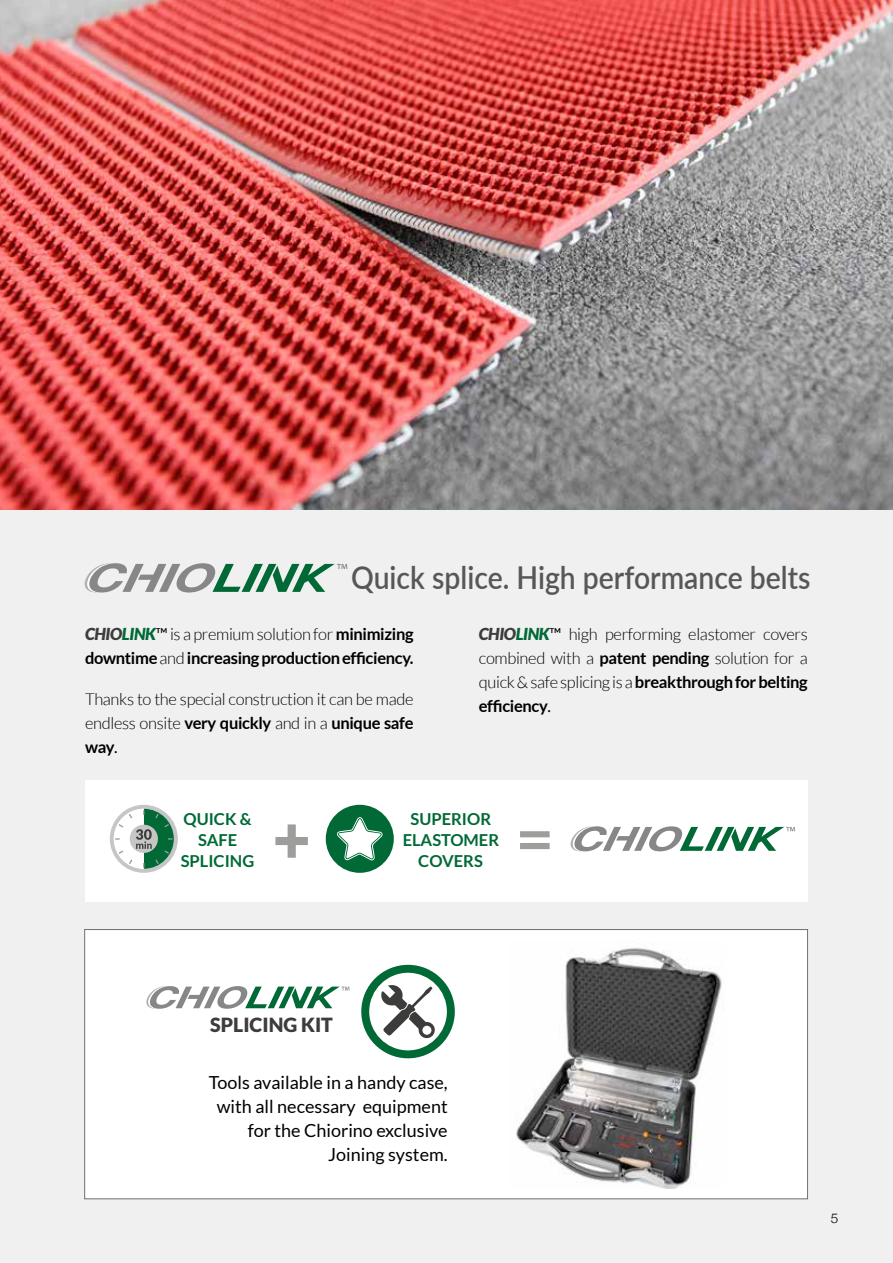
<style>
.page{position:relative;width:893px;height:1263px;background:#fff}
.page>*{position:absolute;margin:0;border:0;box-sizing:border-box;transform-origin:0 0}
.t1{font:600 31.5px "Lato";color:#575756;scale:.9 1}
.t2{font:900 19.5px "Lato";color:#3c3c3b}
.t3{font:18px/24px "Lato";color:#000;text-align:right}
.t4{font:300 16.5px/24px "Lato";letter-spacing:-.02em;color:#000;text-align:justify}
.t5{font:700 16.5px/24px "Lato";letter-spacing:-.02em;color:#000}
.t6{font:700 16.5px/21px "Lato";color:#006935;text-align:center}
.t7{font:300 13.5px "Helvetica Neue";color:#000}
.s1{font-weight:900;font-style:italic;color:#3c3c3b}
.s2{font-weight:900;font-style:italic;color:#006935}
.s3{font-weight:400}
.s4{font-weight:300}
.s5{font-weight:700}
</style>
<div class="page">
<div style="left:0;top:466px;width:893px;height:797px;background:#f0f0f0"></div>
<img style="left:0;top:0;width:893px;height:509px">
<svg style="left:85px;top:563px;width:262px;height:30px"></svg>
<div style="left:84px;top:929px;width:724px;height:270px;background:#fff;border:1px solid #706f6f"></div>
<img style="left:516px;top:948px;width:206px;height:240px">
<svg style="left:361px;top:964px;width:94px;height:95px"></svg>
<svg style="left:146px;top:986px;width:203px;height:23px"></svg>
<div style="left:85px;top:780px;width:723px;height:122px;background:#fff"></div>
<svg style="left:570px;top:826px;width:225px;height:26px"></svg>
<svg style="left:110px;top:805px;width:68px;height:68px"></svg>
<div style="left:326px;top:805px;width:68px;height:68px;background:#006935;border-radius:50%"></div>
<svg style="left:337px;top:817px;width:46px;height:44px"></svg>
<svg style="left:275px;top:824px;width:33px;height:34px"></svg>
<svg style="left:520px;top:831px;width:30px;height:18px"></svg>
<h1 class="t1" style="left:351px;top:554px;width:512px">Quick splice. High performance belts</h1>
<p class="t5" style="left:85px;top:622px;width:330px"><span class="s1">CHIO</span><span class="s2">LINK</span><span class="s3">™</span> <span class="s4">is a premium solution for</span> minimizing downtime<span class="s4">and</span> increasing production efficiency.</p>
<p class="t4" style="left:85px;top:687px;width:330px">Thanks to the special construction it can be made endless onsite <span class="s5">very quickly</span> and in a <span class="s5">unique safe way</span><span class="s3">.</span></p>
<p class="t4" style="left:479px;top:622px;width:331px"><span class="s1">CHIO</span><span class="s2">LINK</span><span class="s3">™</span> high performing elastomer covers combined with a <span class="s5">patent pending</span> solution for a quick &amp; safe splicing is a<span class="s5">breakthrough for belting efficiency</span><span class="s3">.</span></p>
<p class="t6" style="left:181px;top:808px;width:75px">QUICK &amp;<br>SAFE<br>SPLICING</p>
<p class="t6" style="left:403px;top:808px;width:98px">SUPERIOR<br>ELASTOMER<br>COVERS</p>
<p class="t2" style="left:210px;top:1014px;width:124px">SPLICING KIT</p>
<p class="t3" style="left:209px;top:1070px;width:240px">Tools available in a handy case, with all necessary equipment for the Chiorino exclusive<br>Joining system.</p>
<p class="t7" style="left:831px;top:1207px;width:9px">5</p>
</div>
